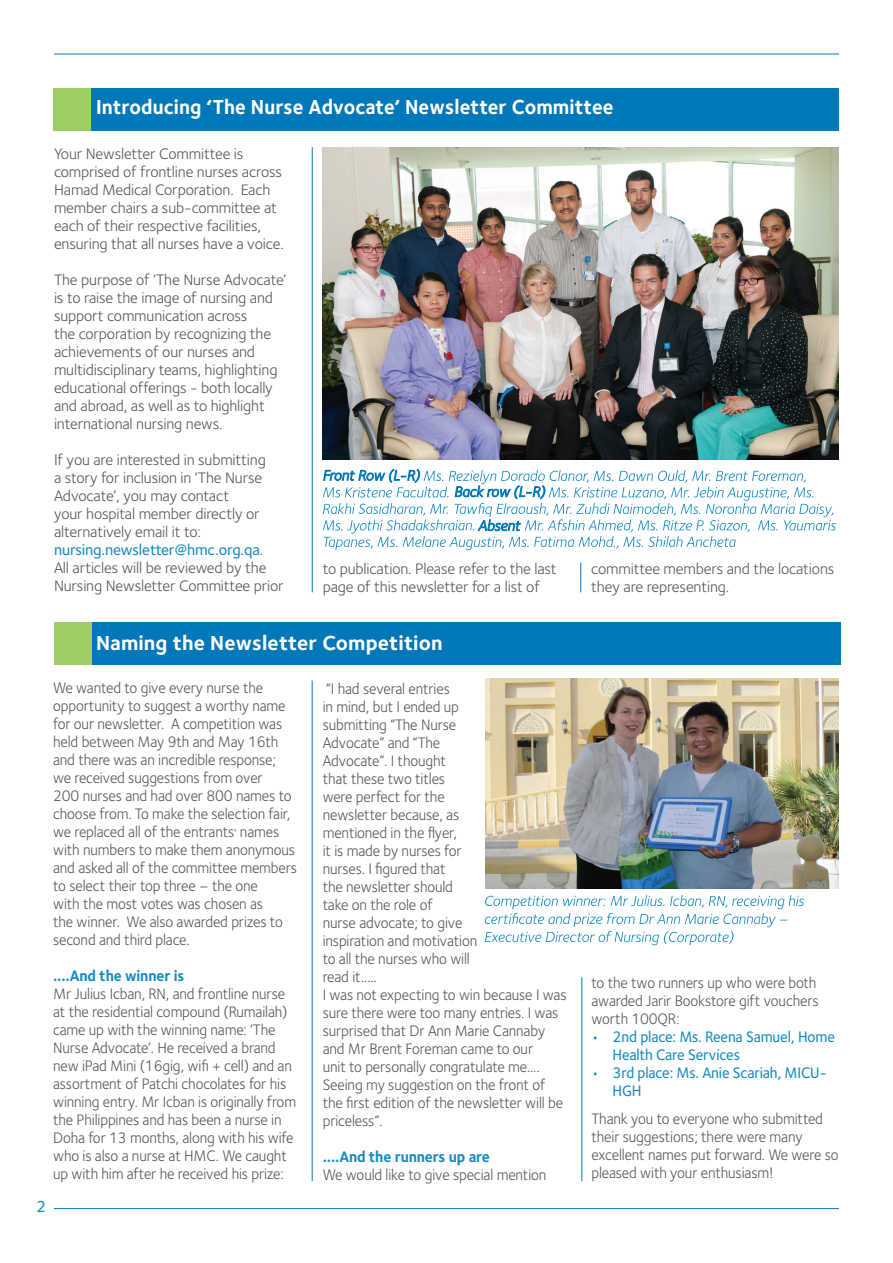
<style>
.page{position:relative;width:893px;height:1263px;background:#fff}
.page>*{position:absolute;margin:0;border:0;box-sizing:border-box;transform-origin:0 0}
.Subhead_1{font:700 21px "Foundry Sterling";letter-spacing:.005em;color:#fff;scale:.95 1}
.Subhead_1-2{font:700 21px "Foundry Sterling";letter-spacing:.005em;color:#fff}
.Body_Texts_1{font:500 16.5px "Foundry Sterling";color:#168ac5}
.Body_Texts_1-2{font:15.75px/18px "Foundry Sterling";letter-spacing:-.01em;color:#57585a;scale:.95 1}
.Body_Texts_1-3{font:15.75px/18px "Foundry Sterling";letter-spacing:-.01em;color:#57585a}
.Body_Texts_1-4{font:500 15.75px "Foundry Sterling";letter-spacing:-.01em;color:#168ac5;scale:.95 1}
.Body_Texts_1-5{font:700 15.75px "Foundry Sterling";letter-spacing:-.01em;color:#168ac5;scale:.95 1}
.s1{font-weight:500;color:#168ac5}
.s2{font-family:"Adobe Arabic"}
.s3{font-weight:700;color:#168ac5}
</style>
<div class="page">
<hr style="left:54px;top:54px;width:785px;height:1px;background:#0078b9">
<hr style="left:54px;top:1208px;width:785px;height:1px;background:#0078b9">
<div style="left:54px;top:622px;width:786px;height:43px;background:#0078b9"></div>
<svg style="left:485px;top:895px;width:319px;height:50px"></svg>
<hr style="left:312px;top:680px;width:1px;height:501px;background:#0078b9">
<hr style="left:581px;top:977px;width:1px;height:204px;background:#0078b9">
<div style="left:54px;top:88px;width:785px;height:43px;background:#0078b9"></div>
<div style="left:53px;top:88px;width:38px;height:43px;background:#9fce66"></div>
<div style="left:54px;top:622px;width:38px;height:43px;background:#9fce66"></div>
<img style="left:323px;top:147px;width:516px;height:313px">
<hr style="left:312px;top:147px;width:1px;height:445px;background:#0078b9">
<svg style="left:580px;top:563px;width:1px;height:29px"></svg>
<img style="left:486px;top:679px;width:353px;height:210px">
<svg style="left:323px;top:468px;width:513px;height:82px"></svg>
<p class="Subhead_1" style="left:96px;top:93px;width:546px">Introducing ‘The Nurse Advocate’ Newsletter Committee</p>
<p class="Body_Texts_1-3" style="left:54px;top:144px;width:231px">Your Newsletter Committee is comprised of frontline nurses across Hamad Medical Corporation. Each member chairs a sub-committee at each of their respective facilities, ensuring that all nurses have a voice.</p>
<p class="Body_Texts_1-3" style="left:54px;top:270px;width:234px">The purpose of ‘The Nurse Advocate‘ tois raise the image of nursing and support communication across<br>the corporation by recognizing the achievements of our nurses and multidisciplinary teams, highlighting educational offerings - both locally and abroad, as well as to highlight international nursing news.</p>
<p class="Body_Texts_1-3" style="left:54px;top:450px;width:231px">If you are interested in submitting<br>a story for inclusion in ‘The Nurse Advocate ,’ you may contact<br>your hospital member directly or alternatively email toit : <span class="s1">nursing.newsletter@hmc.org.qa</span>.<br>All articles will be reviewed by the Nursing Newsletter Committee prior</p>
<p class="Body_Texts_1-3" style="left:323px;top:560px;width:235px">to publication. Please refer to the last page of this newsletter for a list of</p>
<p class="Body_Texts_1-3" style="left:591px;top:560px;width:244px">committee members and the locations they are representing.</p>
<p class="Subhead_1-2" style="left:96px;top:628px;width:348px">Naming the Newsletter Competition</p>
<p class="Body_Texts_1" style="left:36px;top:1195px;width:12px">2</p>
<p class="Body_Texts_1-2" style="left:53px;top:678px;width:258px">We wanted to give every nurse the opportunity to suggest a worthy name for our newsletter A. competition was held between May 9th and May 16th and there was an incredible response; we received suggestions from over<br>200 nurses and had over 800 names to choose from. To make the selection fair, we replaced all of the entrants<span class="s2">’</span> names with numbers to make them anonymous and asked all of the committee members to select their top three – the one<br>with the most votes was chosen as<br>the winner. We also awarded prizes to second and third place.</p>
<p class="Body_Texts_1-2" style="left:53px;top:966px;width:257px"><span class="s3">....And the winner is<br></span>Mr Julius Icban, RN, and frontline nurse at the residential compound (Rumailah( came up with the winning name ‘: The Nurse Advocate .’ He received a brand new iPad Mini (16gig, wifi + cell) and an assortment of Patchi chocolates for his winning entry. Mr Icban is originally from the Philippines and has been a nurse in Doha for 13 months, along with his wife who is also a nurse at HMC. We caught up with him after he received his prize:</p>
<p class="Body_Texts_1-2" style="left:323px;top:679px;width:258px">I“ had several entries<br>in mind, but I ended up<br>submitting “The Nurse<br>Advocate” and “The<br>Advocate I.” thought<br>that these two titles<br>were perfect for the<br>newsletter because, as<br>mentioned in the flyer,<br>isit made by nurses for<br>nurses I. figured that<br>the newsletter should<br>take on the role of<br>nurse advocate; to give<br>inspiration and motivation<br>to all the nurses who will<br>read it.....<br>I was not expecting to win because I was sure there were too many entries I. was surprised that Dr Ann Marie Cannaby and Mr Brent Foreman came to our<br>unit to personally congratulate me....<br>Seeing my suggestion on the front of the first edition of the newsletter will be priceless .“</p>
<p class="Body_Texts_1-5" style="left:323px;top:1145px;width:177px">....And the runners up are</p>
<p class="Body_Texts_1-2" style="left:323px;top:1165px;width:237px">We would like to give special mention</p>
<p class="Body_Texts_1-2" style="left:591px;top:973px;width:241px">to the two runners up who were both awarded Jarir Bookstore gift vouchers worth 100QR:</p>
<p class="Body_Texts_1-4" style="left:612px;top:1025px;width:236px">2nd place: Ms. Reena Samuel, Home</p>
<p class="Body_Texts_1-4" style="left:591px;top:1025px;width:10px">•</p>
<p class="Body_Texts_1-4" style="left:612px;top:1043px;width:136px">Health Care Services</p>
<p class="Body_Texts_1-4" style="left:612px;top:1079px;width:32px">HGH</p>
<p class="Body_Texts_1-4" style="left:612px;top:1061px;width:227px">3rd place: Ms. Anie Scariah, MICU-</p>
<p class="Body_Texts_1-4" style="left:591px;top:1061px;width:10px">•</p>
<p class="Body_Texts_1-2" style="left:591px;top:1109px;width:262px">Thank you to everyone who submitted their suggestions; there were many excellent names put forward. We were so pleased with your enthusiasm!</p>
</div>
